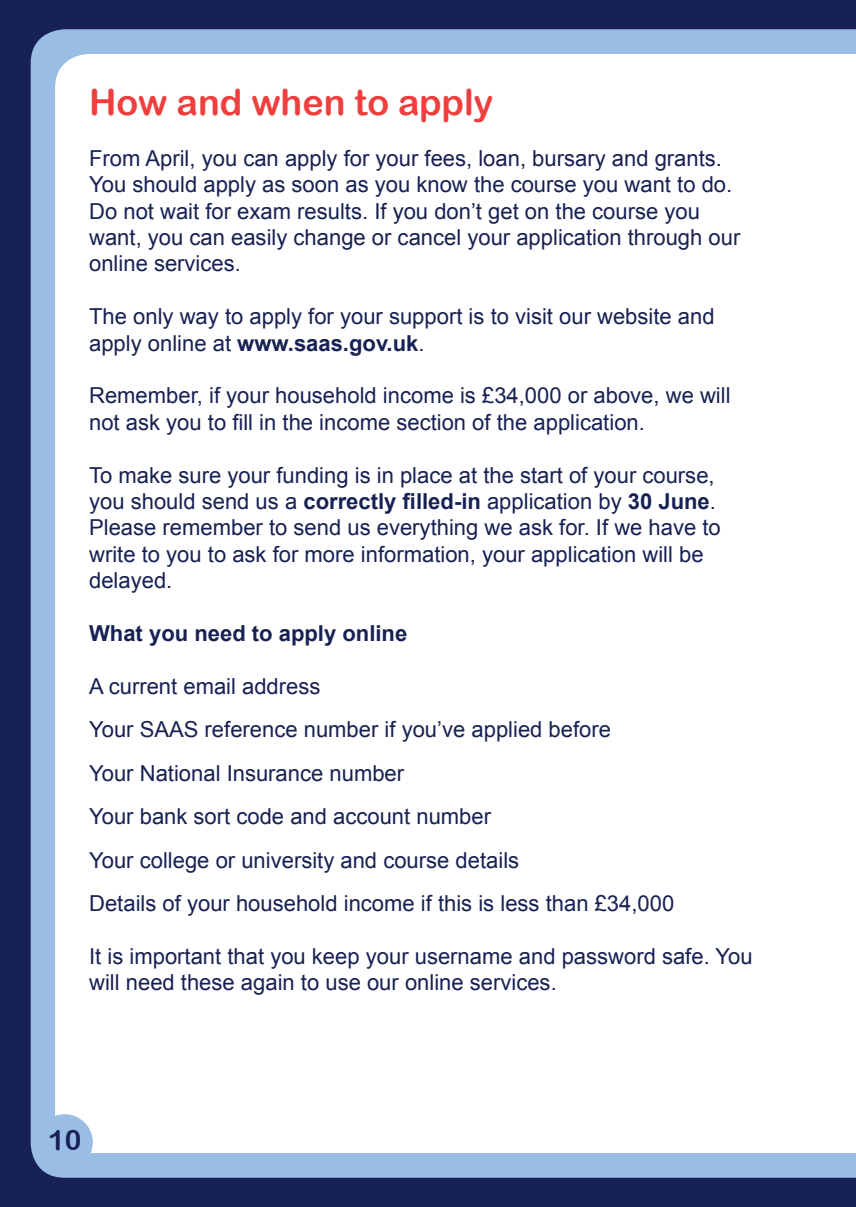
<style>
.page{position:relative;width:856px;height:1207px;background:#fff}
.page>*{position:absolute;margin:0;border:0;box-sizing:border-box;transform-origin:0 0}
.t1{font:36px "Arial Rounded MT Bold";color:#ee3f3e}
.t2{font:28px "Arial Rounded MT Bold";color:#172153}
.t3{font:22px/26.4px "Arial";color:#172153}
.t4{font:700 22px "Arial";color:#172153}
.s1{font-weight:700}
</style>
<div class="page">
<div style="left:0;top:0;width:855px;height:1207px;background:#172153"></div>
<div style="left:31px;top:29px;width:824px;height:1148px;background:#99bde4"></div>
<div style="left:55px;top:54px;width:800px;height:1099px;background:#fff"></div>
<div style="left:37px;top:1114px;width:56px;height:56px;background:#99bde4;border-radius:50%"></div>
<h1 class="t1" style="left:89px;top:81px;width:405px">How and when to apply</h1>
<p class="t3" style="left:89px;top:145px;width:652px">From April, you can apply for your fees, loan, bursary and grants.<br>You should apply as soon as you know the course you want to do.<br>Do not wait for exam results. If you don’t get on the course you want, you can easily change or cancel your application through our online services.</p>
<p class="t3" style="left:89px;top:303px;width:626px">The only way to apply for your support is to visit our website and apply online at <span class="s1">www.saas.gov.uk</span>.</p>
<p class="t3" style="left:89px;top:383px;width:642px">Remember, if your household income is £34,000 or above, we will not ask you to fill in the income section of the application.</p>
<p class="t3" style="left:89px;top:462px;width:633px">To make sure your funding is in place at the start of your course, you should send us a <span class="s1">correctly filled-in</span> application by <span class="s1">30 June</span>.<br>Please remember to send us everything we ask for. If we have to write to you to ask for more information, your application will be delayed.</p>
<p class="t4" style="left:89px;top:618px;width:319px">What you need to apply online</p>
<p class="t3" style="left:89px;top:664px;width:586px;line-height:43.4px">A current email address<br>Your SAAS reference number if you’ve applied before<br>Your National Insurance number<br>Your bank sort code and account number<br>Your college or university and course details<br>Details of your household income if this is less than £34,000</p>
<p class="t3" style="left:89px;top:943px;width:664px">It is important that you keep your username and password safe. You will need these again to use our online services.</p>
<p class="t2" style="left:48px;top:1123px;width:35px">10</p>
</div>
